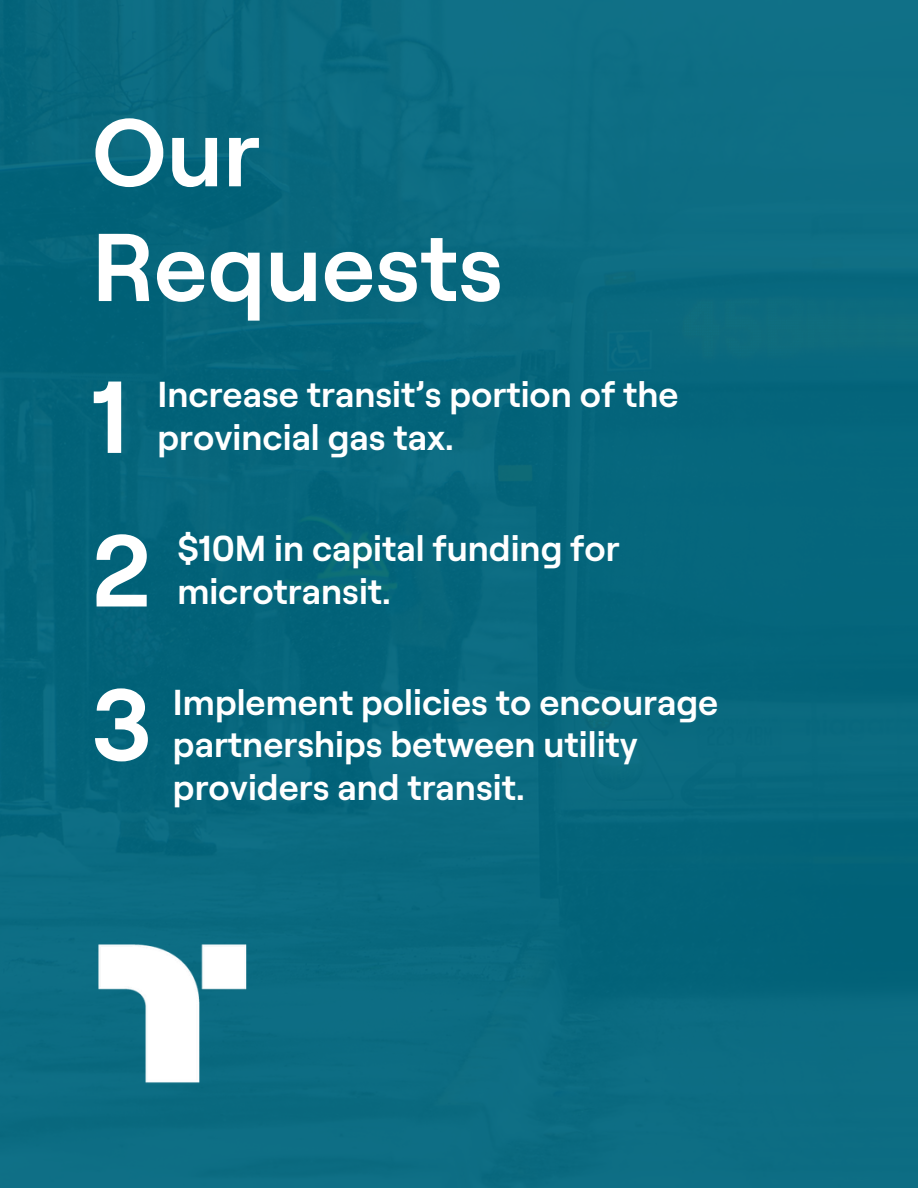
<style>
.page{position:relative;width:918px;height:1188px;background:#09687e}
.page>*{position:absolute;margin:0;border:0;box-sizing:border-box;transform-origin:0 0}
.t1{font:600 102px "Roobert";color:#fff}
.t2{font:600 96px/114.8px "Roobert";color:#fff}
.t3{font:600 36px/42.8px "Roobert";color:#fff}
</style>
<div class="page">
<img style="left:92px;top:935px;width:162px;height:162px">
<p class="t2" style="left:92px;top:92px;width:413px">Our<br>Requests</p>
<p class="t1" style="left:92px;top:349px;width:38px">1</p>
<h1 class="t3" style="left:158px;top:372px;width:523px">Increase transit’s portion of the provincial gas tax.</h1>
<p class="t1" style="left:92px;top:503px;width:61px">2</p>
<p class="t3" style="left:177px;top:526px;width:444px">$10M in capital funding for microtransit.</p>
<p class="t1" style="left:92px;top:657px;width:62px">3</p>
<p class="t3" style="left:173px;top:679px;width:547px">Implement policies to encourage partnerships between utility providers and transit.</p>
</div>
